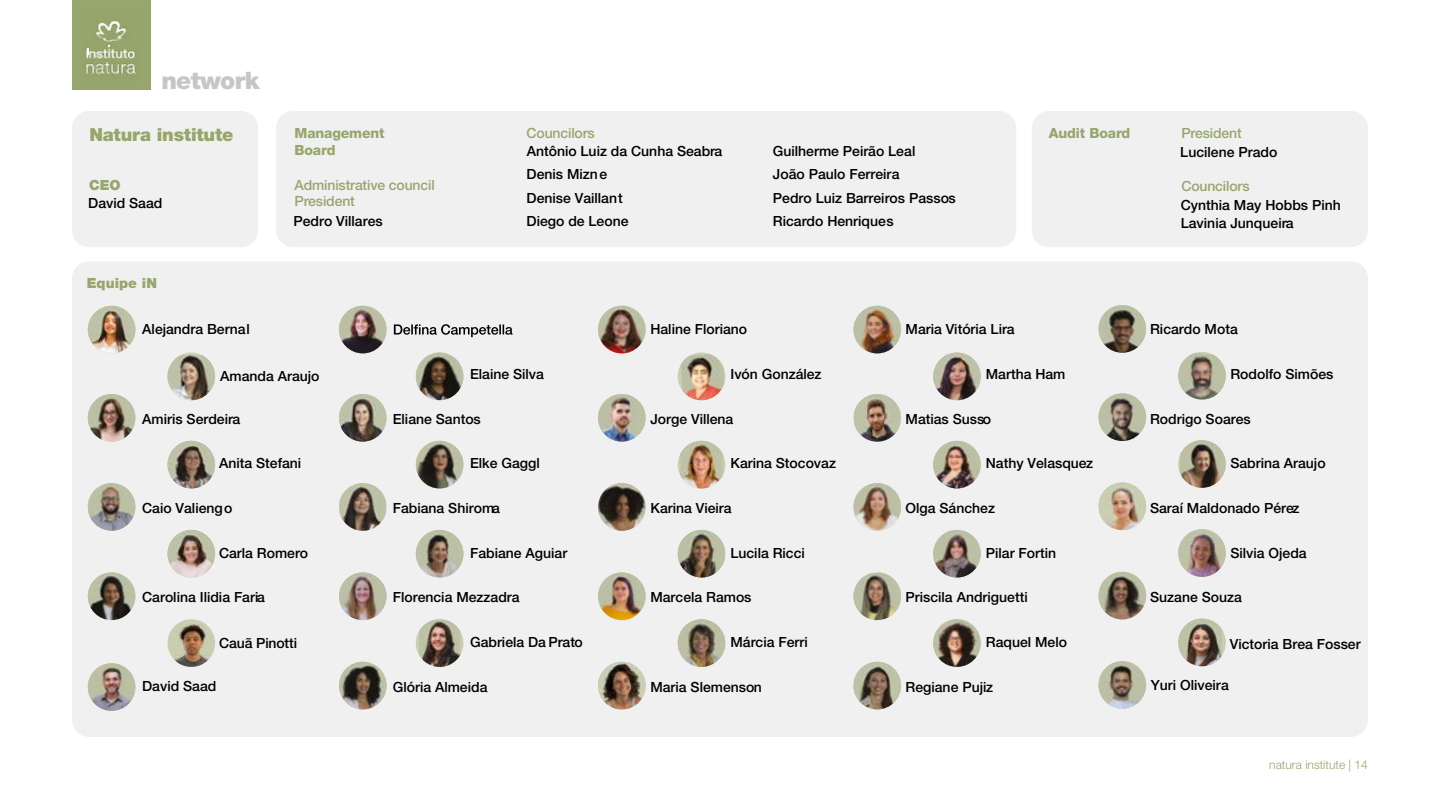
<style>
.page{position:relative;width:1440px;height:811px;background:#fff}
.page>*{position:absolute;margin:0;border:0;box-sizing:border-box;transform-origin:0 0}
.t1{font:900 24px "Helvetica Neue LT Std";letter-spacing:-.025em;color:#c6c6c6}
.t2{font:900 18px "Helvetica Neue LT Std";letter-spacing:-.01em;color:#97a66c}
.t3{font:500 14px/23.4px "Helvetica Neue LT Std";color:#000}
.t4{font:500 14px/16.8px "Helvetica Neue LT Std";letter-spacing:-.01em;color:#97a66c}
.t5{font:800 14px/16.8px "Helvetica Neue LT Std";letter-spacing:-.01em;color:#97a66c}
.t6{font:900 14px "Helvetica Neue LT Std";color:#97a66c}
.t7{font:300 12px "Helvetica Neue LT Std";color:#97a66c}
</style>
<div class="page">
<div style="left:72px;top:0;width:78px;height:89px;background:#97a66c"></div>
<img style="left:85px;top:20px;width:51px;height:57px">
<div style="left:72px;top:261px;width:1296px;height:475px;background:#f0f0f0;border-radius:17px"></div>
<img style="left:88px;top:305px;width:47px;height:48px;border-radius:24px">
<svg style="left:167px;top:352px;width:48px;height:48px"></svg>
<img style="left:167px;top:355px;width:48px;height:45px">
<img style="left:88px;top:394px;width:47px;height:47px;border-radius:24px">
<img style="left:167px;top:440px;width:48px;height:48px;border-radius:24px">
<img style="left:88px;top:483px;width:47px;height:47px;border-radius:24px">
<img style="left:167px;top:529px;width:48px;height:48px;border-radius:24px">
<img style="left:88px;top:572px;width:47px;height:47px;border-radius:24px">
<img style="left:88px;top:663px;width:47px;height:47px;border-radius:24px">
<div style="left:167px;top:619px;width:48px;height:47px;background:#cacfb1;border-radius:50%"></div>
<img style="left:167px;top:623px;width:48px;height:43px">
<svg style="left:394px;top:324px;width:119px;height:13px"></svg>
<img style="left:339px;top:305px;width:48px;height:48px;border-radius:24px">
<img style="left:416px;top:352px;width:47px;height:48px;border-radius:24px">
<img style="left:339px;top:394px;width:48px;height:47px;border-radius:24px">
<img style="left:416px;top:440px;width:47px;height:48px;border-radius:24px">
<svg style="left:339px;top:483px;width:48px;height:47px"></svg>
<img style="left:340px;top:483px;width:23px;height:47px">
<img style="left:416px;top:529px;width:47px;height:48px;border-radius:24px">
<img style="left:339px;top:572px;width:48px;height:47px;border-radius:24px">
<img style="left:339px;top:661px;width:48px;height:48px;border-radius:24px">
<svg style="left:416px;top:619px;width:47px;height:47px"></svg>
<img style="left:419px;top:619px;width:21px;height:47px">
<img style="left:598px;top:305px;width:48px;height:48px;border-radius:24px">
<svg style="left:678px;top:352px;width:47px;height:48px"></svg>
<img style="left:681px;top:355px;width:14px;height:44px">
<img style="left:598px;top:394px;width:48px;height:47px;border-radius:24px">
<img style="left:678px;top:440px;width:47px;height:48px;border-radius:50%">
<svg style="left:694px;top:440px;width:8px;height:2px"></svg>
<img style="left:598px;top:483px;width:48px;height:47px;border-radius:24px">
<img style="left:678px;top:529px;width:47px;height:48px">
<img style="left:598px;top:572px;width:48px;height:47px;border-radius:24px">
<img style="left:598px;top:661px;width:48px;height:48px;border-radius:24px">
<img style="left:678px;top:619px;width:47px;height:47px;border-radius:24px">
<img style="left:853px;top:305px;width:48px;height:48px;border-radius:24px">
<img style="left:933px;top:352px;width:48px;height:48px;border-radius:24px">
<svg style="left:853px;top:394px;width:48px;height:47px"></svg>
<img style="left:854px;top:394px;width:24px;height:47px">
<img style="left:933px;top:440px;width:48px;height:48px;border-radius:24px">
<img style="left:853px;top:483px;width:48px;height:47px;border-radius:24px">
<img style="left:933px;top:529px;width:48px;height:48px;border-radius:24px">
<svg style="left:853px;top:572px;width:48px;height:47px;background:#8f876f"></svg>
<img style="left:856px;top:573px;width:14px;height:11px">
<img style="left:853px;top:661px;width:48px;height:48px;border-radius:24px">
<img style="left:933px;top:619px;width:48px;height:47px;border-radius:24px">
<img style="left:1099px;top:305px;width:47px;height:47px;border-radius:24px">
<svg style="left:1178px;top:352px;width:48px;height:47px;background:#9f9984"></svg>
<svg style="left:1179px;top:361px;width:4px;height:7px"></svg>
<img style="left:1099px;top:393px;width:47px;height:48px;border-radius:24px">
<svg style="left:1178px;top:440px;width:48px;height:47px"></svg>
<img style="left:1180px;top:440px;width:22px;height:47px">
<img style="left:1099px;top:482px;width:47px;height:48px;border-radius:24px">
<img style="left:1178px;top:529px;width:48px;height:47px;border-radius:24px">
<img style="left:1099px;top:571px;width:47px;height:48px;border-radius:24px">
<svg style="left:1178px;top:618px;width:48px;height:48px"></svg>
<img style="left:1099px;top:660px;width:47px;height:48px;border-radius:24px">
<img style="left:1178px;top:618px;width:33px;height:48px">
<div style="left:72px;top:111px;width:186px;height:136px;background:#f0f0f0;border-radius:17px"></div>
<div style="left:276px;top:111px;width:740px;height:136px;background:#f0f0f0;border-radius:17px"></div>
<div style="left:1032px;top:111px;width:336px;height:136px;background:#f0f0f0;border-radius:17px"></div>
<h1 class="t1" style="left:161px;top:66px;width:100px">network</h1>
<p class="t2" style="left:89px;top:123px;width:146px">Natura institute</p>
<p class="t6" style="left:89px;top:177px;width:33px">CEO</p>
<p class="t3" style="left:88px;top:191px;width:76px">David Saad</p>
<p class="t5" style="left:295px;top:124px;width:92px">Management<br>Board</p>
<p class="t4" style="left:527px;top:124px;width:70px">Councilors</p>
<p class="t5" style="left:1049px;top:124px;width:83px">Audit Board</p>
<p class="t4" style="left:1181px;top:124px;width:62px">President</p>
<p class="t4" style="left:1181px;top:177px;width:70px">Councilors</p>
<p class="t3" style="left:527px;top:139px;width:197px">Antônio Luiz da Cunha Seabra<br>Denis Mizne<br>Denise Vaillant<br>Diego de Leone</p>
<p class="t3" style="left:773px;top:139px;width:184px">Guilherme Peirão Leal<br>João Paulo Ferreira<br>Pedro Luiz Barreiros Passos<br>Ricardo Henriques</p>
<p class="t3" style="left:1180px;top:140px;width:99px">Lucilene Prado</p>
<p class="t4" style="left:295px;top:176px;width:142px">Administrative council<br>President</p>
<p class="t3" style="left:1181px;top:193px;width:170px">Cynthia May Hobbs Pinho</p>
<p class="t3" style="left:293px;top:209px;width:91px">Pedro Villares</p>
<p class="t3" style="left:1181px;top:211px;width:114px">Lavinia Junqueira</p>
<p class="t6" style="left:87px;top:275px;width:72px">Equipe iN</p>
<p class="t3" style="left:142px;top:317px;width:109px">Alejandra Bernal</p>
<p class="t3" style="left:220px;top:363px;width:101px">Amanda Araujo</p>
<p class="t3" style="left:142px;top:407px;width:100px">Amiris Serdeira</p>
<p class="t3" style="left:219px;top:451px;width:84px">Anita Stefani</p>
<p class="t3" style="left:142px;top:496px;width:92px">Caio Valiengo</p>
<p class="t3" style="left:219px;top:540px;width:91px">Carla Romero</p>
<p class="t3" style="left:142px;top:585px;width:124px">Carolina Ilidia Faria</p>
<p class="t3" style="left:906px;top:317px;width:111px">Maria Vitória Lira</p>
<p class="t3" style="left:986px;top:362px;width:81px">Martha Ham</p>
<p class="t3" style="left:906px;top:407px;width:87px">Matias Susso</p>
<p class="t3" style="left:986px;top:451px;width:109px">Nathy Velasquez</p>
<p class="t3" style="left:906px;top:496px;width:91px">Olga Sánchez</p>
<p class="t3" style="left:986px;top:540px;width:72px">Pilar Fortin</p>
<p class="t3" style="left:906px;top:585px;width:124px">Priscila Andriguetti</p>
<p class="t3" style="left:986px;top:630px;width:83px">Raquel Melo</p>
<p class="t3" style="left:906px;top:674px;width:89px">Regiane Pujiz</p>
<p class="t3" style="left:650px;top:317px;width:98px">Haline Floriano</p>
<p class="t3" style="left:730px;top:362px;width:93px">Ivón González</p>
<p class="t3" style="left:650px;top:407px;width:84px">Jorge Villena</p>
<p class="t3" style="left:730px;top:451px;width:107px">Karina Stocovaz</p>
<p class="t3" style="left:650px;top:496px;width:83px">Karina Vieira</p>
<p class="t3" style="left:730px;top:540px;width:76px">Lucila Ricci</p>
<p class="t3" style="left:650px;top:585px;width:102px">Marcela Ramos</p>
<p class="t3" style="left:730px;top:630px;width:79px">Márcia Ferri</p>
<p class="t3" style="left:650px;top:674px;width:113px">Maria Slemenson</p>
<p class="t3" style="left:1150px;top:317px;width:89px">Ricardo Mota</p>
<p class="t3" style="left:1230px;top:362px;width:104px">Rodolfo Simões</p>
<p class="t3" style="left:1150px;top:407px;width:102px">Rodrigo Soares</p>
<p class="t3" style="left:1230px;top:451px;width:97px">Sabrina Araujo</p>
<p class="t3" style="left:1150px;top:496px;width:151px">Saraí Maldonado Pérez</p>
<p class="t3" style="left:1230px;top:540px;width:78px">Silvia Ojeda</p>
<p class="t3" style="left:1150px;top:585px;width:93px">Suzane Souza</p>
<p class="t3" style="left:470px;top:362px;width:75px">Elaine Silva</p>
<p class="t3" style="left:393px;top:407px;width:89px">Eliane Santos</p>
<p class="t3" style="left:470px;top:451px;width:71px">Elke Gaggl</p>
<p class="t3" style="left:393px;top:496px;width:109px">Fabiana Shiroma</p>
<p class="t3" style="left:470px;top:540px;width:99px">Fabiane Aguiar</p>
<p class="t3" style="left:393px;top:585px;width:128px">Florencia Mezzadra</p>
<p class="t3" style="left:470px;top:630px;width:114px">Gabriela Da Prato</p>
<p class="t3" style="left:393px;top:674px;width:96px">Glória Almeida</p>
<p class="t3" style="left:219px;top:631px;width:79px">Cauã Pinotti</p>
<p class="t3" style="left:1230px;top:632px;width:132px">Victoria Brea Fosser</p>
<p class="t3" style="left:1151px;top:672px;width:79px">Yuri Oliveira</p>
<p class="t3" style="left:142px;top:674px;width:76px">David Saad</p>
<p class="t7" style="left:1269px;top:756px;width:100px">natura institute | 14</p>
</div>
